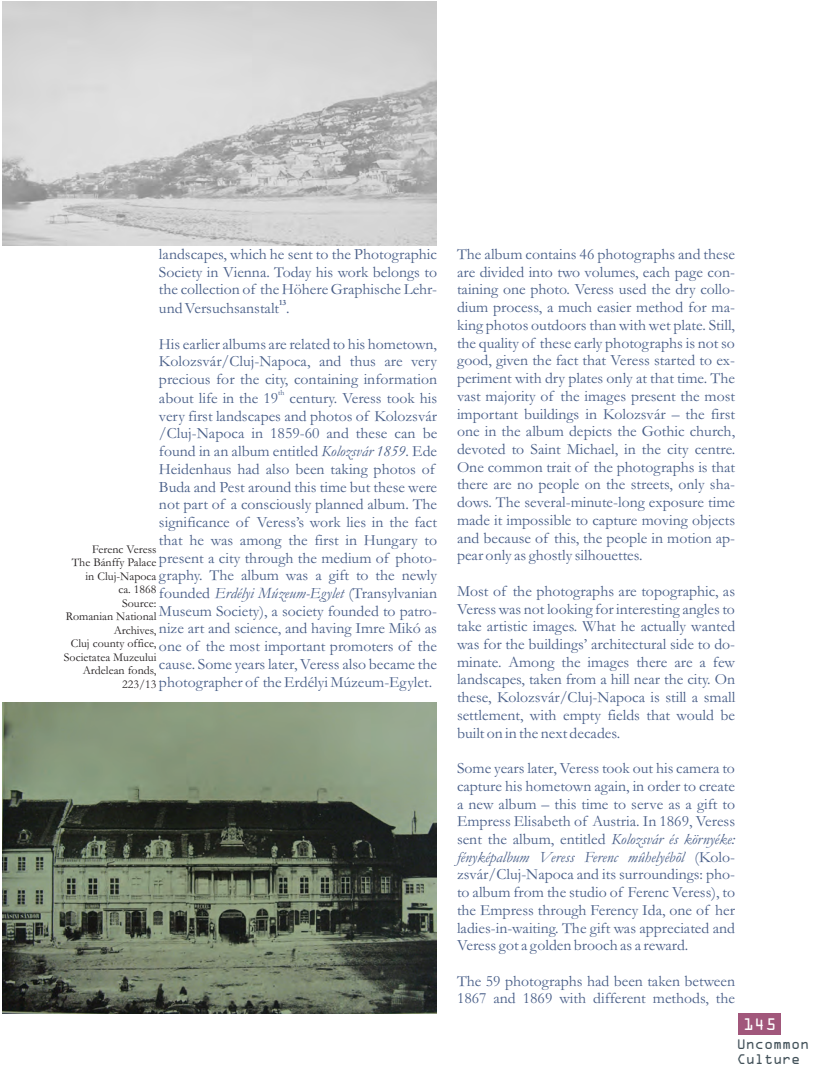
<style>
.page{position:relative;width:836px;height:1091px;background:#fff}
.page>*{position:absolute;margin:0;border:0;box-sizing:border-box;transform-origin:0 0}
.t1{font:18px "OCRA Extended";color:#fff}
.t2{font:15.75px/17.7px "Garamond";color:#485e88;text-align:justify}
.t3{font:15px/15.5px "OCRA Extended";color:#425159}
.t4{font:12px/13.5px "Garamond";color:#231f20;text-align:right}
.t5{font:700 7.8px "Garamond";color:#485e88}
.t6{font:7.8px "Garamond";color:#485e88}
.s1{font-style:italic}
</style>
<div class="page">
<div style="left:738px;top:1013px;width:43px;height:21px;background:#a1577b"></div>
<img style="left:3px;top:702px;width:434px;height:311px">
<img style="left:3px;top:1px;width:434px;height:244px">
<p class="t2" style="left:159px;top:247px;width:280px">landscapes, which he sent to the Photographic Society in Vienna. Today his work belongs to the collection of the Höhere Graphische Lehr-</p>
<p class="t5" style="left:279px;top:300px;width:8px">13</p>
<p class="t2" style="left:159px;top:301px;width:132px">und Versuchsanstalt .</p>
<p class="t2" style="left:159px;top:337px;width:279px">His earlier albums are related to his hometown, Kolozsvár/Cluj-Napoca, and thus are very precious for the city, containing information</p>
<p class="t6" style="left:278px;top:390px;width:8px">th</p>
<p class="t2" style="left:159px;top:391px;width:280px;text-align:left">about life in the 19 century. Veress took his very first landscapes and photos of Kolozsvár /Cluj-Napoca in 1859-60 and these can be found in an album entitled <span class="s1">Kolozsvár 1859</span>. Ede Heidenhaus had also been taking photos of Buda and Pest around this time but these were not part of a consciously planned album. The significance of Veress’s work lies in the fact that he was among the first in Hungary to present a city through the medium of photo&shy;graphy. The album was a gift to the newly founded <span class="s1">Erdélyi Múzeum-Egylet</span> (Transylvanian Museum Society), a society founded to patro&shy;nize art and science, and having Imre Mikó as one of the most important promoters of the cause. Some years later, Veress also became the photographer of the Erdélyi Múzeum-Egylet.</p>
<p class="t4" style="left:64px;top:543px;width:94px">Ferenc Veress<br>The Bánffy Palace in Cluj-Napoca<br>ca. 1868<br>Source:<br>Romanian National<br>Archives,<br>Cluj county office,<br>Societatea Muzeului<br>Ardelean fonds,<br>223/13</p>
<p class="t2" style="left:457px;top:247px;width:280px">The album contains 46 photographs and these are divided into two volumes, each page con&shy;taining one photo. Veress used the dry collo&shy;dium process, a much easier method for ma&shy;king photos outdoors than with wet plate. Still, the quality of these early photographs is not so good, given the fact that Veress started to ex&shy;periment with dry plates only at that time. The vast majority of the images present the most important buildings in Kolozsvár – the first one in the album depicts the Gothic church, devoted to Saint Michael, in the city centre.<br>One common trait of the photographs is that there are no people on the streets, only sha&shy;dows. The several-minute-long exposure time made it impossible to capture moving objects and because of this, the people in motion ap&shy;pear only as ghostly silhouettes.</p>
<p class="t2" style="left:457px;top:584px;width:280px">Most of the photographs are topographic, as Veress was not looking for interesting angles to take artistic images. What he actually wanted was for the buildings’ architectural side to do&shy;minate. Among the images there are a few landscapes, taken from a hill near the city. On these, Kolozsvár/Cluj-Napoca is still a small settlement, with empty fields that would be built on in the next decades.</p>
<p class="t2" style="left:457px;top:761px;width:279px">Some years later, Veress took out his camera to capture his hometown again, in order to create a new album – this time to serve as a gift to Empress Elisabeth of Austria. In 1869, Veress sent the album, entitled <span class="s1">Kolozsvár és környéke: fényképalbum Veress Ferenc mûhelyébõl</span> (Kolo&shy;zsvár/Cluj-Napoca and its surroundings: pho&shy;to album from the studio of Ferenc Veress), to the Empress through Ferency Ida, one of her ladies-in-waiting. The gift was appreciated and Veress got a golden brooch as a reward.</p>
<p class="t2" style="left:457px;top:973px;width:279px">The 59 photographs had been taken between<br>1867 and 1869 with different methods, the</p>
<p class="t1" style="left:743px;top:1018px;width:34px">145</p>
<p class="t3" style="left:736px;top:1037px;width:74px">Uncommon<br>Culture</p>
</div>
